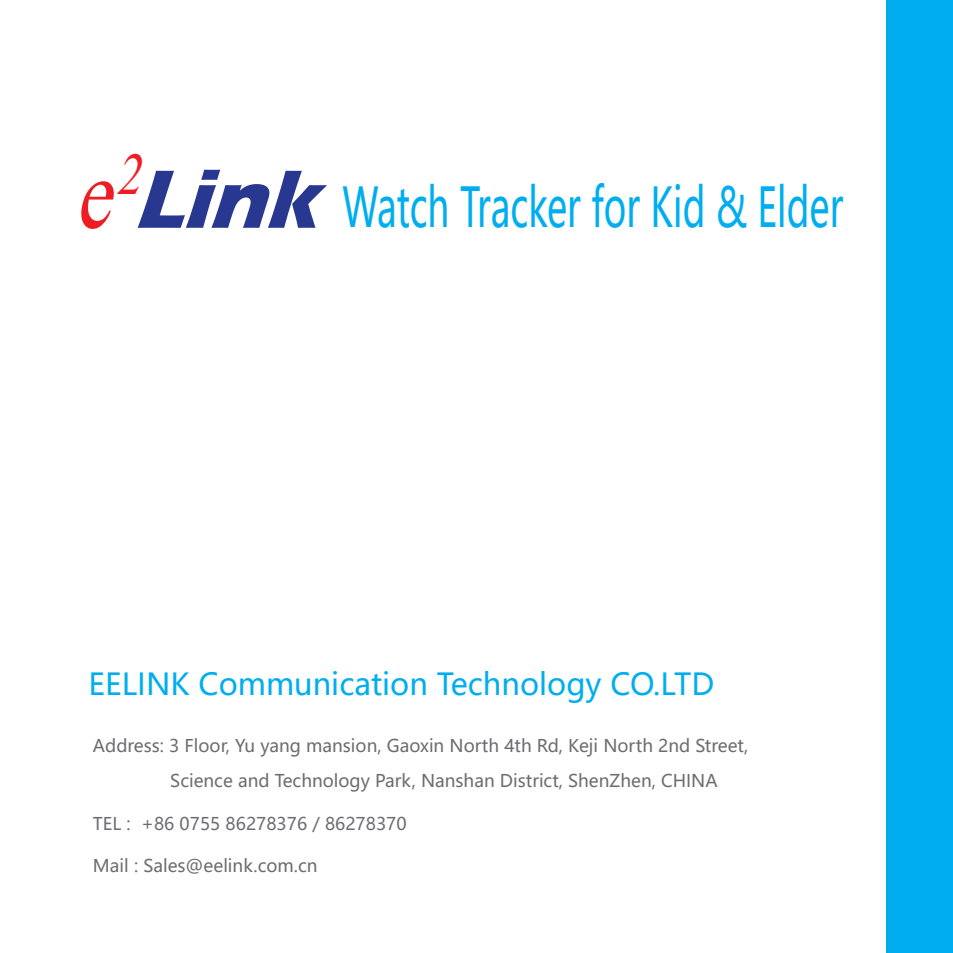
<style>
.page{position:relative;width:953px;height:953px;background:#fff}
.page>*{position:absolute;margin:0;border:0;box-sizing:border-box;transform-origin:0 0}
.t1{font:italic 700 85.6px "Eras ITC";color:#283890}
.t2{font:54.4px "Microsoft Ya Hei";color:#00aeef;scale:.66 1}
.t3{font:30px "Microsoft Ya Hei";color:#00aeef}
.t4{font:17.6px/34.8px "Microsoft Ya Hei";color:#6c6d70}
.s1{font-family:"Times New Roman";font-weight:400;font-size:100.4px;color:#ee1d23}
</style>
<div class="page">
<div style="left:886px;top:0;width:66px;height:952px;background:#00aeef"></div>
<h1 class="t1" style="left:75px;top:150px;width:269px"><span class="s1">e</span><sup>2</sup>Link</h1>
<h2 class="t2" style="left:342px;top:170px;width:760px">Watch Tracker for Kid &amp; Elder</h2>
<h3 class="t3" style="left:89px;top:664px;width:627px">EELINK Communication Technology CO.LTD</h3>
<p class="t4" style="left:170px;top:727px;width:579px;text-indent:-77px">Address: 3 Floor, Yu yang mansion, Gaoxin North 4th Rd, Keji North 2nd Street,<br>Science and Technology Park, Nanshan District, ShenZhen, CHINA</p>
<p class="t4" style="left:93px;top:805px;width:315px">TEL : +86 0755 86278376 / 86278370</p>
<p class="t4" style="left:93px;top:848px;width:226px">Mail : Sales@eelink.com.cn</p>
</div>
